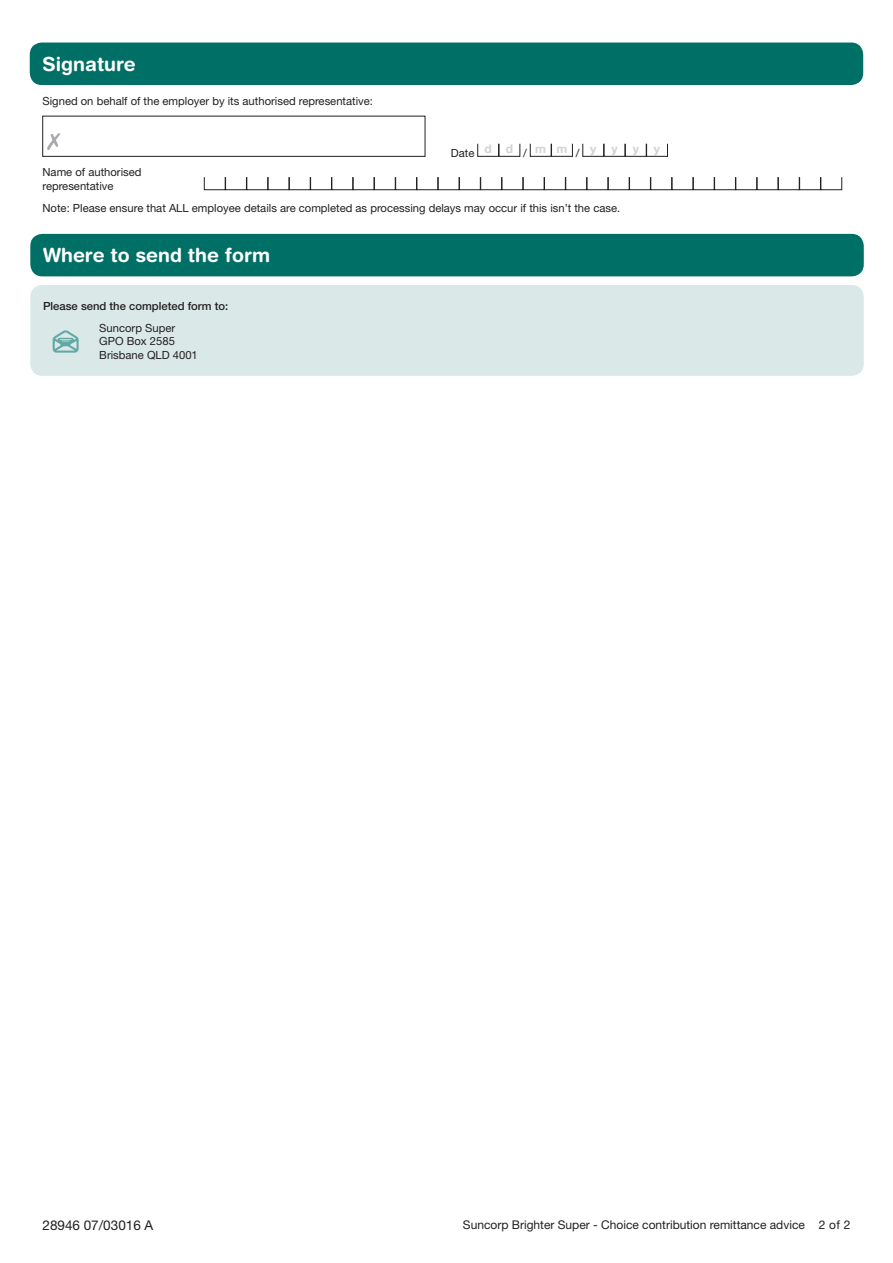
<style>
.page{position:relative;width:893px;height:1263px;background:#fff}
.page>*{position:absolute;margin:0;border:0;box-sizing:border-box;transform-origin:0 0}
.t1{font:700 19.5px "Helvetica Rounded LT Std";color:#fff}
.t2{font:13.5px "Helvetica Neue LT Std";color:#231f20}
.t3{font:12px "Helvetica Neue LT Std";color:#231f20}
.t4{font:700 12px "Helvetica Neue LT Std";color:#d1d2d4}
.t5{font:11.25px/13.5px "Helvetica Neue LT Std";color:#231f20}
.t6{font:500 11.25px "Helvetica Neue LT Std";color:#231f20}
</style>
<div class="page">
<svg style="left:47px;top:133px;width:13px;height:17px"></svg>
<div style="left:43px;top:116px;width:382px;height:41px;border:1px solid #231f20"></div>
<svg style="left:477px;top:143px;width:43px;height:14px"></svg>
<svg style="left:530px;top:143px;width:43px;height:14px"></svg>
<svg style="left:582px;top:143px;width:86px;height:14px"></svg>
<svg style="left:204px;top:177px;width:638px;height:13px"></svg>
<div style="left:30px;top:43px;width:833px;height:42px;background:#006f65;border-radius:12px"></div>
<div style="left:30px;top:234px;width:834px;height:42px;background:#006f65;border-radius:12px"></div>
<div style="left:30px;top:285px;width:834px;height:91px;background:#dae9e8;border-radius:12px"></div>
<svg style="left:53px;top:330px;width:26px;height:23px"></svg>
<h1 class="t1" style="left:43px;top:52px;width:95px">Signature</h1>
<p class="t5" style="left:43px;top:94px;width:332px">Signed on behalf of the employer by its authorised representative:</p>
<p class="t5" style="left:451px;top:146px;width:147px">Date <sup>d</sup> <sup>d</sup> / <sup>m</sup> <sup>m</sup> / <sup>y</sup></p>
<p class="t4" style="left:611px;top:141px;width:8px">y</p>
<p class="t4" style="left:633px;top:141px;width:8px">y</p>
<p class="t4" style="left:654px;top:141px;width:8px">y</p>
<p class="t5" style="left:43px;top:166px;width:100px">Name of authorised representative</p>
<p class="t5" style="left:43px;top:201px;width:579px">Note: Please ensure that ALL employee details are completed as processing delays may occur if this isn’t the case.</p>
<h1 class="t1" style="left:43px;top:243px;width:228px">Where to send the form</h1>
<p class="t6" style="left:43px;top:299px;width:187px">Please send the completed form to:</p>
<p class="t5" style="left:99px;top:321px;width:100px">Suncorp Super<br>GPO Box 2585<br>Brisbane QLD 4001</p>
<p class="t2" style="left:43px;top:1217px;width:112px">28946 07/03016 A</p>
<p class="t3" style="left:463px;top:1217px;width:389px">Suncorp Brighter Super - Choice contribution remittance advice 2 of 2</p>
</div>
